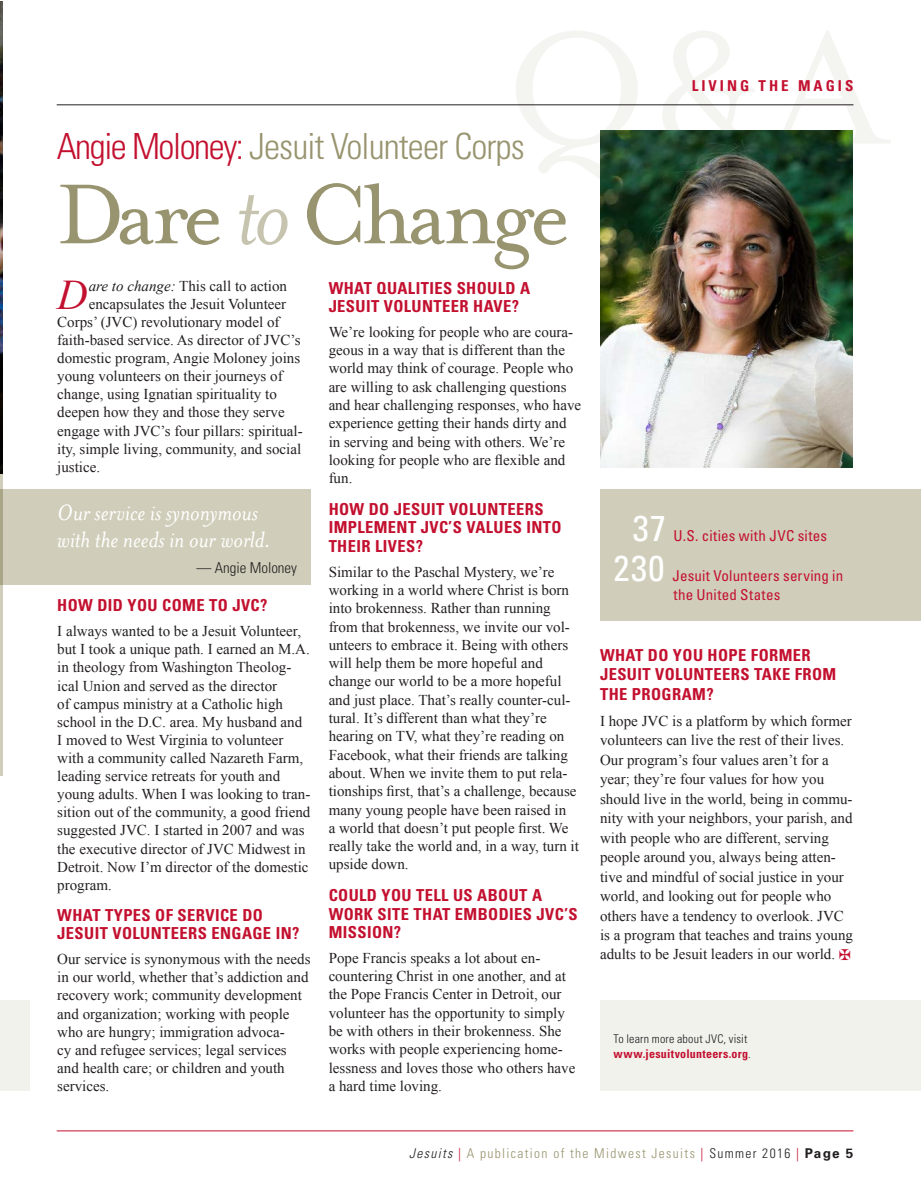
<style>
.page{position:relative;width:921px;height:1199px;background:#fff}
.page>*{position:absolute;margin:0;border:0;box-sizing:border-box;transform-origin:0 0}
.paragraph{font:97.5px "Mrs Eaves Roman";letter-spacing:-.05em;color:#98946f}
._1st_Paragraph{font:italic 42.15px "Times New Roman";color:#c3102f}
.Headline{font:300 condensed 36px "Univers";letter-spacing:-.025em;color:#98946f}
.Body_Text{font:condensed 36px "Univers";color:#fff}
.t1{font:italic 25.5px/27px "Mrs Eaves";letter-spacing:-.005em;color:#fff}
.Subhead_2{font:700 condensed 16.5px/18.3px "Univers";letter-spacing:.025em;color:#c3102f}
.Body_Text_no_indent{font:15px/18.3px "Times New Roman";color:#231f20}
._1st_Paragraph-2{font:15px "Times New Roman";color:#231f20}
.Body_Text-2{font:condensed 15px/19.5px "Univers";letter-spacing:.01em;color:#c3102f}
.t2{font:700 condensed 15px "Univers";letter-spacing:.2em;color:#c3102f}
.t3{font:300 condensed 15px "Univers";color:#231f20}
.t4{font:300 condensed 13.5px "Univers";letter-spacing:.1em;color:#98946f}
.t5{font:300 condensed 12px/15px "Univers";letter-spacing:.015em;color:#231f20}
.s1{color:#c3102f}
.s2{font-family:"Mrs Eaves";font-style:italic;color:#c6c4ae}
.s3{font-style:italic}
.s4{font-weight:700;color:#c3102f}
.s5{font-style:italic;color:#231f20}
.s6{color:#231f20}
.s7{font-weight:700;font-stretch:normal;color:#231f20}
</style>
<div class="page">
<img style="left:0;top:2px;width:3px;height:378px">
<hr style="left:57px;top:1130px;width:796px;height:1px;background:#c3102f">
<hr style="left:57px;top:105px;width:796px;height:1px;background:#231f20">
<hr style="left:0;top:380px;width:3px;height:395px;background:#d0ceba">
<div style="left:0;top:1000px;width:30px;height:90px;background:#f1f2ec"></div>
<img style="left:601px;top:130px;width:251px;height:337px">
<div style="left:600px;top:1000px;width:321px;height:90px;background:#f1f2ec"></div>
<div style="left:600px;top:489px;width:321px;height:131px;background:#d0ceba"></div>
<div style="left:0;top:489px;width:311px;height:96px;background:#d0ceba"></div>
<p class="Headline" style="left:57px;top:125px;width:469px"><span class="s1">Angie Moloney:</span> Jesuit Volunteer Corps</p>
<p class="paragraph" style="left:57px;top:161px;width:515px">Dare <span class="s2">to</span> Change</p>
<p class="_1st_Paragraph" style="left:57px;top:266px;width:32px">D</p>
<p class="_1st_Paragraph-2" style="left:89px;top:276px;width:200px"><span class="s3">are to change:</span> This call to action</p>
<p class="Subhead_2" style="left:329px;top:278px;width:203px">WHAT QUALITIES SHOULD A<br>JESUIT VOLUNTEER HAVE?</p>
<p class="Body_Text_no_indent" style="left:329px;top:322px;width:254px">We’re looking for people who are coura&shy;geous in a way that is different than the world may think of courage. People who are willing to ask challenging questions and hear challenging responses, who have experience getting their hands dirty and in serving and being with others. We’re looking for people who are flexible and fun.</p>
<p class="Subhead_2" style="left:329px;top:500px;width:234px">HOW DO JESUIT VOLUNTEERS<br>IMPLEMENT JVC’S VALUES INTO<br>THEIR LIVES?</p>
<p class="Body_Text_no_indent" style="left:329px;top:562px;width:252px">Similar to the Paschal Mystery, we’re working in a world where Christ is born into brokenness. Rather than running from that brokenness, we invite our vol&shy;unteers to embrace it. Being with others will help them be more hopeful and change our world to be a more hopeful and just place. That’s really counter-cul&shy;tural. It’s different than what they’re hearing on TV, what they’re reading on Facebook, what their friends are talking about. When we invite them to put rela&shy;tionships first, that’s a challenge, because many young people have been raised in<br>a world that doesn’t put people first. We really take the world and, in a way, turn it upside down.</p>
<p class="Subhead_2" style="left:329px;top:886px;width:250px">COULD YOU TELL US ABOUT A<br>WORK SITE THAT EMBODIES JVC’S<br>MISSION?</p>
<p class="Body_Text_no_indent" style="left:329px;top:948px;width:248px">Pope Francis speaks a lot about en&shy;countering Christ in one another, and at the Pope Francis Center in Detroit, our volunteer has the opportunity to simply be with others in their brokenness. She works with people experiencing home&shy;lessness and loves those who others have a hard time loving.</p>
<p class="_1st_Paragraph-2" style="left:89px;top:294px;width:199px">encapsulates the Jesuit Volunteer</p>
<p class="_1st_Paragraph-2" style="left:57px;top:312px;width:224px">Corps’ (JVC) revolutionary model of</p>
<p class="_1st_Paragraph-2" style="left:57px;top:330px;width:245px">faith-based service. As director of JVC’s</p>
<p class="_1st_Paragraph-2" style="left:57px;top:348px;width:244px">domestic program, Angie Moloney joins</p>
<p class="_1st_Paragraph-2" style="left:57px;top:366px;width:227px">young volunteers on their journeys of</p>
<p class="_1st_Paragraph-2" style="left:57px;top:384px;width:221px">change, using Ignatian spirituality to</p>
<p class="_1st_Paragraph-2" style="left:57px;top:402px;width:229px">deepen how they and those they serve</p>
<p class="_1st_Paragraph-2" style="left:57px;top:420px;width:247px">engage with JVC’s four pillars: spiritual-</p>
<p class="_1st_Paragraph-2" style="left:57px;top:438px;width:245px">ity, simple living, community, and social</p>
<p class="_1st_Paragraph-2" style="left:57px;top:456px;width:44px">justice.</p>
<h3 class="t1" style="left:57px;top:499px;width:216px">Our service is synonymous with the needs in our world.</h3>
<p class="t3" style="left:196px;top:558px;width:102px">— Angie Moloney</p>
<p class="Subhead_2" style="left:57px;top:596px;width:212px">HOW DID YOU COME TO JVC?</p>
<p class="Body_Text_no_indent" style="left:57px;top:622px;width:255px">I always wanted to be a Jesuit Volunteer, but I took a unique path. I earned an M.A. in theology from Washington Theolog&shy;ical Union and served as the director<br>of campus ministry at a Catholic high school in the D.C. area. My husband and I moved to West Virginia to volunteer with a community called Nazareth Farm, leading service retreats for youth and young adults. When I was looking to tran&shy;sition out of the community, a good friend suggested JVC. I started in 2007 and was the executive director of JVC Midwest in Detroit. Now I’m director of the domestic program.</p>
<p class="Subhead_2" style="left:57px;top:906px;width:244px">WHAT TYPES OF SERVICE DO<br>JESUIT VOLUNTEERS ENGAGE IN?</p>
<p class="Body_Text_no_indent" style="left:57px;top:949px;width:255px">Our service is synonymous with the needs in our world, whether that’s addiction and recovery work; community development and organization; working with people who are hungry; immigration advoca-<br>cy and refugee services; legal services and health care; or children and youth services.</p>
<p class="t2" style="left:692px;top:77px;width:163px">LIVING THE MAGIS</p>
<p class="Body_Text" style="left:633px;top:505px;width:35px">37</p>
<p class="Body_Text" style="left:613px;top:545px;width:52px">230</p>
<p class="Body_Text-2" style="left:673px;top:525px;width:155px">U.S. cities with JVC sites</p>
<p class="Body_Text-2" style="left:672px;top:565px;width:172px">Jesuit Volunteers serving in the United States</p>
<p class="Subhead_2" style="left:600px;top:645px;width:238px;line-height:19.5px">WHAT DO YOU HOPE FORMER<br>JESUIT VOLUNTEERS TAKE FROM<br>THE PROGRAM?</p>
<p class="Body_Text_no_indent" style="left:600px;top:711px;width:254px;line-height:19.5px">I hope JVC is a platform by which former volunteers can live the rest of their lives.<br>Our program’s four values aren’t for a year; they’re four values for how you should live in the world, being in commu&shy;nity with your neighbors, your parish, and with people who are different, serving people around you, always being atten&shy;tive and mindful of social justice in your world, and looking out for people who others have a tendency to overlook. JVC is a program that teaches and trains young adults to be Jesuit leaders in our world.</p>
<p class="t5" style="left:613px;top:1031px;width:139px">To learn more about JVC, visit <span class="s4">www.jesuitvolunteers.org</span>.</p>
<p class="t4" style="left:409px;top:1145px;width:446px"><span class="s5">Jesuits</span> <span class="s1">|</span> A publication of the Midwest Jesuits <span class="s1">|</span> <span class="s6">Summer 2016</span> <span class="s1">|</span> <span class="s7">Page 5</span></p>
</div>
